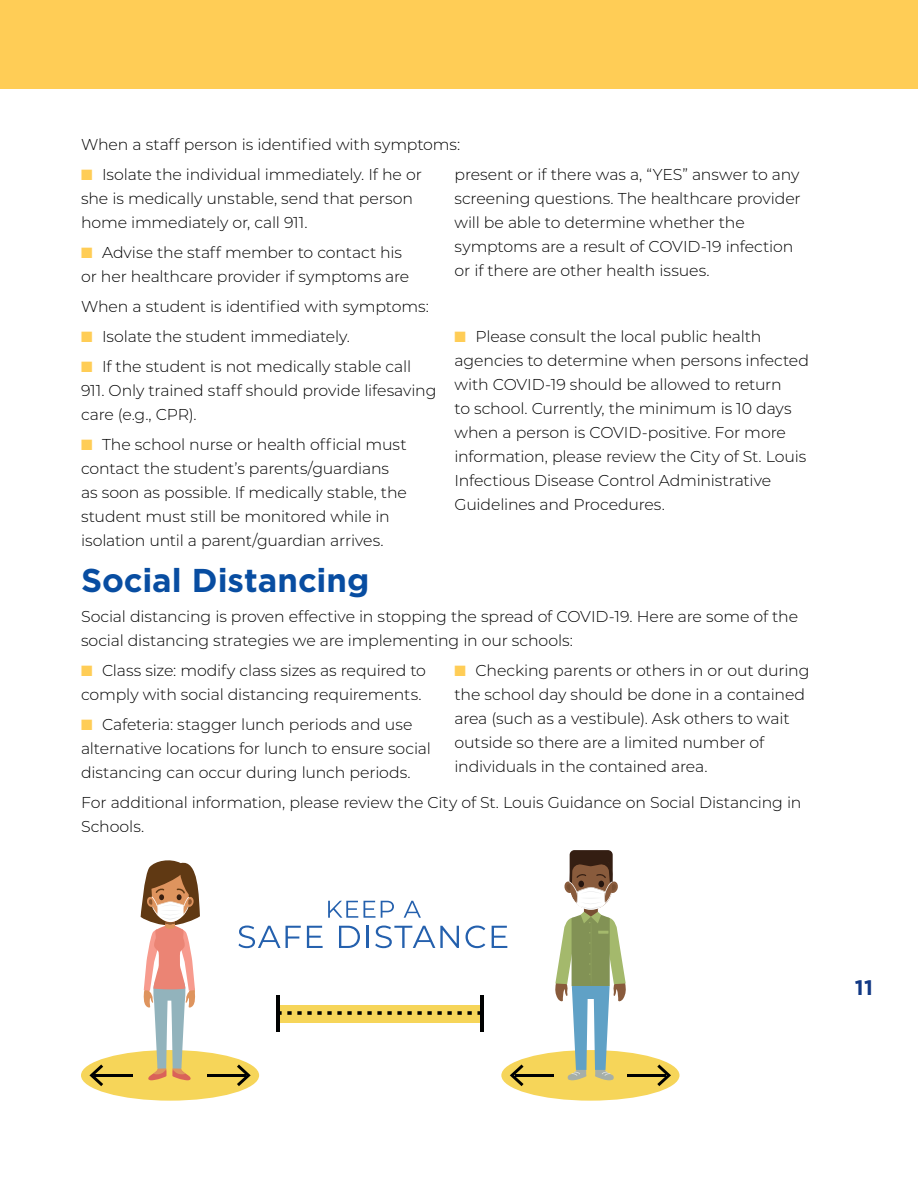
<style>
.page{position:relative;width:918px;height:1188px;background:#fff}
.page>*{position:absolute;margin:0;border:0;box-sizing:border-box;transform-origin:0 0}
.t1{font:700 33px "Gotham";color:#084da1}
.t2{font:700 21px "Gotham";color:#123985}
.t3{font:300 15.75px/24px "Montserrat";letter-spacing:-.01em;color:#000}
.s1{color:#ffcd56}
</style>
<div class="page">
<div style="left:0;top:0;width:918px;height:89px;background:#ffcd56"></div>
<svg style="left:328px;top:901px;width:30px;height:17px"></svg>
<svg style="left:364px;top:901px;width:11px;height:17px"></svg>
<svg style="left:381px;top:901px;width:13px;height:17px"></svg>
<svg style="left:404px;top:901px;width:17px;height:17px"></svg>
<svg style="left:238px;top:926px;width:63px;height:22px"></svg>
<svg style="left:307px;top:926px;width:16px;height:22px"></svg>
<svg style="left:339px;top:926px;width:21px;height:22px"></svg>
<hr style="left:367px;top:926px;width:2px;height:22px;background:#2460ad">
<svg style="left:375px;top:926px;width:84px;height:22px"></svg>
<svg style="left:466px;top:926px;width:19px;height:22px"></svg>
<svg style="left:492px;top:926px;width:15px;height:22px"></svg>
<div style="left:279px;top:1005px;width:204px;height:18px;background:#f6d559"></div>
<hr style="left:276px;top:995px;width:4px;height:36px;background:#000101">
<hr style="left:480px;top:995px;width:4px;height:36px;background:#000101">
<svg style="left:280px;top:1011px;width:200px;height:4px"></svg>
<div style="left:81px;top:1050px;width:178px;height:51px;background:#f6d559;border-radius:50%"></div>
<hr style="left:207px;top:1074px;width:39px;height:3px;background:#000101">
<svg style="left:237px;top:1065px;width:14px;height:21px"></svg>
<hr style="left:95px;top:1074px;width:38px;height:3px;background:#000101">
<svg style="left:89px;top:1065px;width:14px;height:21px"></svg>
<svg style="left:141px;top:860px;width:59px;height:220px"></svg>
<div style="left:501px;top:1050px;width:179px;height:51px;background:#f6d559;border-radius:50%"></div>
<hr style="left:628px;top:1074px;width:38px;height:3px;background:#000101">
<svg style="left:657px;top:1065px;width:14px;height:21px"></svg>
<hr style="left:515px;top:1074px;width:38px;height:3px;background:#000101">
<svg style="left:510px;top:1065px;width:14px;height:21px"></svg>
<svg style="left:555px;top:850px;width:72px;height:231px"></svg>
<p class="t3" style="left:81px;top:132px;width:381px">When a staff person is identified with symptoms:</p>
<p class="t3" style="left:81px;top:162px;width:342px"><span class="s1">■</span> Isolate the individual immediately. If he or she is medically unstable, send that person home immediately or, call 911.</p>
<p class="t3" style="left:81px;top:240px;width:330px"><span class="s1">■</span> Advise the staff member to contact his or her healthcare provider if symptoms are</p>
<p class="t3" style="left:455px;top:162px;width:348px">present or if there was a, “YES” answer to any screening questions. The healthcare provider will be able to determine whether the symptoms are a result of COVID-19 infection or if there are other health issues.</p>
<p class="t3" style="left:81px;top:294px;width:349px">When a student is identified with symptoms:</p>
<p class="t3" style="left:81px;top:324px;width:270px"><span class="s1">■</span> Isolate the student immediately.</p>
<p class="t3" style="left:81px;top:354px;width:357px"><span class="s1">■</span> If the student is not medically stable call<br>911. Only trained staff should provide lifesaving care (e.g., CPR).</p>
<p class="t3" style="left:81px;top:432px;width:327px"><span class="s1">■</span> The school nurse or health official must contact the student’s parents/guardians as soon as possible. If medically stable, the student must still be monitored while in isolation until a parent/guardian arrives.</p>
<p class="t3" style="left:455px;top:324px;width:356px"><span class="s1">■</span> Please consult the local public health agencies to determine when persons infected with COVID-19 should be allowed to return<br>to school. Currently, the minimum is 10 days when a person is COVID-positive. For more information, please review the City of St. Louis Infectious Disease Control Administrative Guidelines and Procedures.</p>
<h1 class="t1" style="left:81px;top:558px;width:290px">Social Distancing</h1>
<p class="t3" style="left:81px;top:604px;width:719px">Social distancing is proven effective in stopping the spread of COVID-19. Here are some of the social distancing strategies we are implementing in our schools:</p>
<p class="t3" style="left:81px;top:658px;width:347px"><span class="s1">■</span> Class size: modify class sizes as required to comply with social distancing requirements.</p>
<p class="t3" style="left:81px;top:712px;width:351px"><span class="s1">■</span> Cafeteria: stagger lunch periods and use alternative locations for lunch to ensure social distancing can occur during lunch periods.</p>
<p class="t3" style="left:455px;top:658px;width:356px"><span class="s1">■</span> Checking parents or others in or out during the school day should be done in a contained area (such as a vestibule). Ask others to wait outside so there are a limited number of individuals in the contained area.</p>
<p class="t3" style="left:81px;top:790px;width:722px">For additional information, please review the City of St. Louis Guidance on Social Distancing in<br>Schools.</p>
<h2 class="t2" style="left:855px;top:974px;width:20px">11</h2>
</div>
